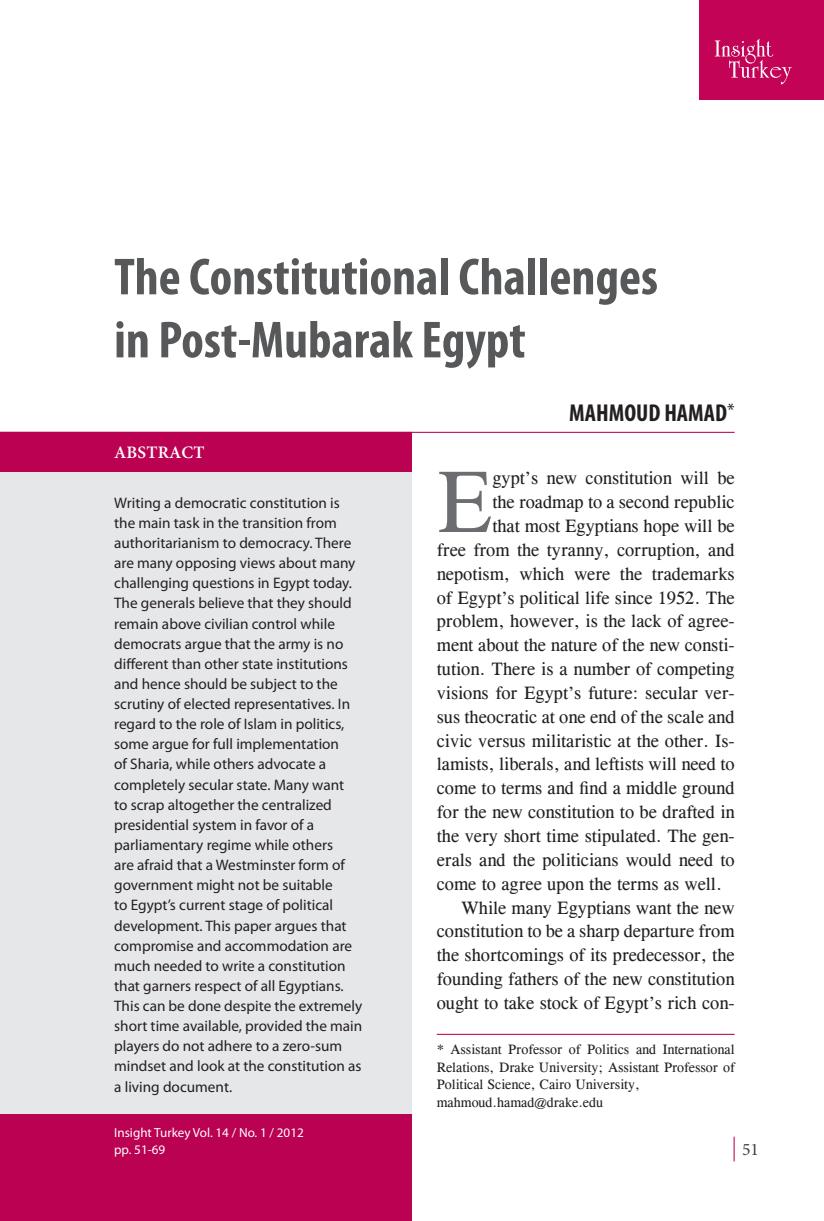
<style>
.page{position:relative;width:824px;height:1221px;background:#fff}
.page>*{position:absolute;margin:0;border:0;box-sizing:border-box;transform-origin:0 0}
.t1{font:88.55px "CG Times";color:#6c6d70}
.t2{font:700 condensed 52.5px/63px "Myriad Pro";color:#57585a}
.t3{font:700 condensed 24.5px "Myriad Pro";color:#231f20}
.t4{font:18.38px "CG Times";color:#231f20}
.t5{font:600 17.5px "Minion Pro";letter-spacing:.01em;color:#fff}
.t6{font:17.5px "Minion Pro";color:#3e3e3f}
.t7{font:15.22px/20.1px "Myriad Pro";color:#231f20}
.t8{font:14px/17.5px "CG Times";color:#231f20}
.t9{font:13.12px/16.6px "Myriad Pro";color:#fff}
</style>
<div class="page">
<svg style="left:733px;top:1136px;width:1px;height:25px"></svg>
<hr style="left:437px;top:1033px;width:297px;height:1px;background:#ba0152">
<div style="left:0;top:432px;width:412px;height:788px;background:#e6e7e9"></div>
<div style="left:0;top:432px;width:412px;height:39px;background:#ba0152"></div>
<hr style="left:0;top:432px;width:734px;height:1px;background:#ba0152">
<div style="left:699px;top:0;width:124px;height:99px;background:#c30456"></div>
<svg style="left:714px;top:39px;width:77px;height:45px"></svg>
<div style="left:0;top:1114px;width:412px;height:106px;background:#ba0152"></div>
<h2 class="t2" style="left:114px;top:244px;width:545px">The Constitutional Challenges in Post-Mubarak Egypt</h2>
<p class="t5" style="left:114px;top:440px;width:92px">ABSTRACT</p>
<p class="t7" style="left:114px;top:492px;width:250px">Writing a democratic constitution is the main task in the transition from authoritarianism to democracy. There are many opposing views about many challenging questions in Egypt today.<br>The generals believe that they should remain above civilian control while democrats argue that the army is no different than other state institutions and hence should be subject to the scrutiny of elected representatives. In regard to the role of Islam in politics, some argue for full implementation<br>of Sharia, while others advocate a completely secular state. Many want<br>to scrap altogether the centralized presidential system in favor of a parliamentary regime while others<br>are afraid that a Westminster form of government might not be suitable<br>to Egypt’s current stage of political development. This paper argues that compromise and accommodation are much needed to write a constitution that garners respect of all Egyptians.<br>This can be done despite the extremely short time available, provided the main players do not adhere to a zero-sum mindset and look at the constitution as a living document.</p>
<p class="t9" style="left:114px;top:1124px;width:191px">Insight Turkey Vol. 14 / No. 1 / 2012 pp. 51-69</p>
<h3 class="t3" style="left:569px;top:397px;width:167px">MAHMOUD HAMAD<sup>*</sup></h3>
<h1 class="t1" style="left:437px;top:451px;width:57px">E</h1>
<p class="t4" style="left:492px;top:467px;width:244px">gypt’s new constitution will be</p>
<p class="t4" style="left:492px;top:491px;width:244px">the roadmap to a second republic</p>
<p class="t4" style="left:492px;top:515px;width:244px">that most Egyptians hope will be</p>
<p class="t4" style="left:437px;top:539px;width:299px">free from the tyranny, corruption, and</p>
<p class="t4" style="left:437px;top:563px;width:299px">nepotism, which were the trademarks</p>
<p class="t4" style="left:437px;top:586px;width:299px">of Egypt’s political life since 1952. The</p>
<p class="t4" style="left:437px;top:610px;width:299px">problem, however, is the lack of agree-</p>
<p class="t4" style="left:437px;top:634px;width:299px">ment about the nature of the new consti-</p>
<p class="t4" style="left:437px;top:658px;width:299px">tution. There is a number of competing</p>
<p class="t4" style="left:437px;top:682px;width:299px">visions for Egypt’s future: secular ver-</p>
<p class="t4" style="left:437px;top:706px;width:299px">sus theocratic at one end of the scale and</p>
<p class="t4" style="left:437px;top:729px;width:299px">civic versus militaristic at the other. Is-</p>
<p class="t4" style="left:437px;top:753px;width:299px">lamists, liberals, and leftists will need to</p>
<p class="t4" style="left:437px;top:777px;width:299px">come to terms and find a middle ground</p>
<p class="t4" style="left:437px;top:801px;width:299px">for the new constitution to be drafted in</p>
<p class="t4" style="left:437px;top:825px;width:299px">the very short time stipulated. The gen-</p>
<p class="t4" style="left:437px;top:849px;width:299px">erals and the politicians would need to</p>
<p class="t4" style="left:437px;top:872px;width:287px">come to agree upon the terms as well.</p>
<p class="t4" style="left:461px;top:896px;width:274px">While many Egyptians want the new</p>
<p class="t4" style="left:437px;top:920px;width:299px">constitution to be a sharp departure from</p>
<p class="t4" style="left:437px;top:944px;width:299px">the shortcomings of its predecessor, the</p>
<p class="t4" style="left:437px;top:968px;width:299px">founding fathers of the new constitution</p>
<p class="t4" style="left:437px;top:992px;width:299px">ought to take stock of Egypt’s rich con-</p>
<p class="t8" style="left:437px;top:1040px;width:299px">* Assistant Professor of Politics and International Relations, Drake University; Assistant Professor of Political Science, Cairo University, mahmoud.hamad@drake.edu</p>
<p class="t6" style="left:742px;top:1137px;width:18px">51</p>
</div>
